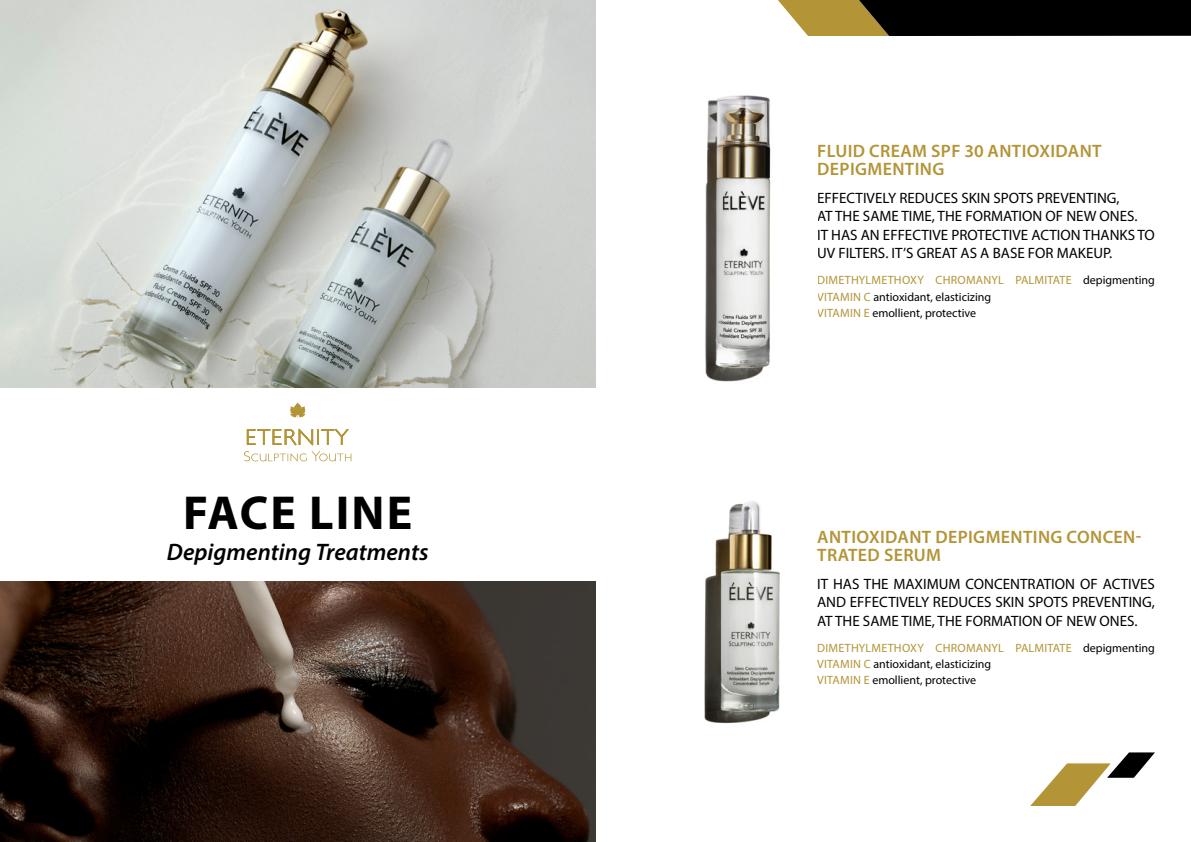
<style>
.page{position:relative;width:1191px;height:842px;background:#fff}
.page>*{position:absolute;margin:0;border:0;box-sizing:border-box;transform-origin:0 0}
.t1{font:700 47.9px "Myriad Pro";letter-spacing:.045em;color:#000}
.t2{font:italic 600 23.9px "Myriad Pro";color:#000}
.t3{font:600 18px/17.6px "Myriad Pro";letter-spacing:.02em;color:#b39436}
.t4{font:15px/18.4px "Myriad Pro";color:#000}
.t5{font:12px/16.4px "Myriad Pro";color:#000}
.s1{color:#b39436}
</style>
<div class="page">
<img style="left:0;top:0;width:595px;height:388px">
<img style="left:0;top:581px;width:595px;height:261px">
<svg style="left:247px;top:429px;width:102px;height:16px"></svg>
<svg style="left:244px;top:451px;width:107px;height:10px"></svg>
<svg style="left:290px;top:403px;width:15px;height:15px"></svg>
<svg style="left:1030px;top:752px;width:125px;height:54px"></svg>
<svg style="left:778px;top:0;width:413px;height:36px;background:#2c2614"></svg>
<img style="left:704px;top:501px;width:76px;height:223px">
<img style="left:705px;top:95px;width:66px;height:287px">
<h1 class="t1" style="left:183px;top:482px;width:230px">FACE LINE</h1>
<h2 class="t2" style="left:167px;top:537px;width:263px">Depigmenting Treatments</h2>
<p class="t3" style="left:817px;top:142px;width:286px">FLUID CREAM SPF 30 ANTIOXIDANT<br>DEPIGMENTING</p>
<p class="t4" style="left:817px;top:188px;width:339px">EFFECTIVELY REDUCES SKIN SPOTS PREVENTING,<br>AT THE SAME TIME, THE FORMATION OF NEW ONES.<br>IT HAS AN EFFECTIVE PROTECTIVE ACTION THANKS TO UV FILTERS. IT’S GREAT AS A BASE FOR MAKEUP.</p>
<p class="t5" style="left:817px;top:272px;width:339px"><span class="s1">DIMETHYLMETHOXY CHROMANYL PALMITATE</span> depigmenting<br><span class="s1">VITAMIN C</span> antioxidant, elasticizing<br><span class="s1">VITAMIN E</span> emollient, protective</p>
<p class="t3" style="left:817px;top:528px;width:326px">ANTIOXIDANT DEPIGMENTING CONCEN-<br>TRATED SERUM</p>
<p class="t4" style="left:817px;top:574px;width:339px;text-align:justify">IT HAS THE MAXIMUM CONCENTRATION OF ACTIVES AND EFFECTIVELY REDUCES SKIN SPOTS PREVENTING, AT THE SAME TIME, THE FORMATION OF NEW ONES.</p>
<p class="t5" style="left:817px;top:639px;width:339px"><span class="s1">DIMETHYLMETHOXY CHROMANYL PALMITATE</span> depigmenting<br><span class="s1">VITAMIN C</span> antioxidant, elasticizing<br><span class="s1">VITAMIN E</span> emollient, protective</p>
</div>
